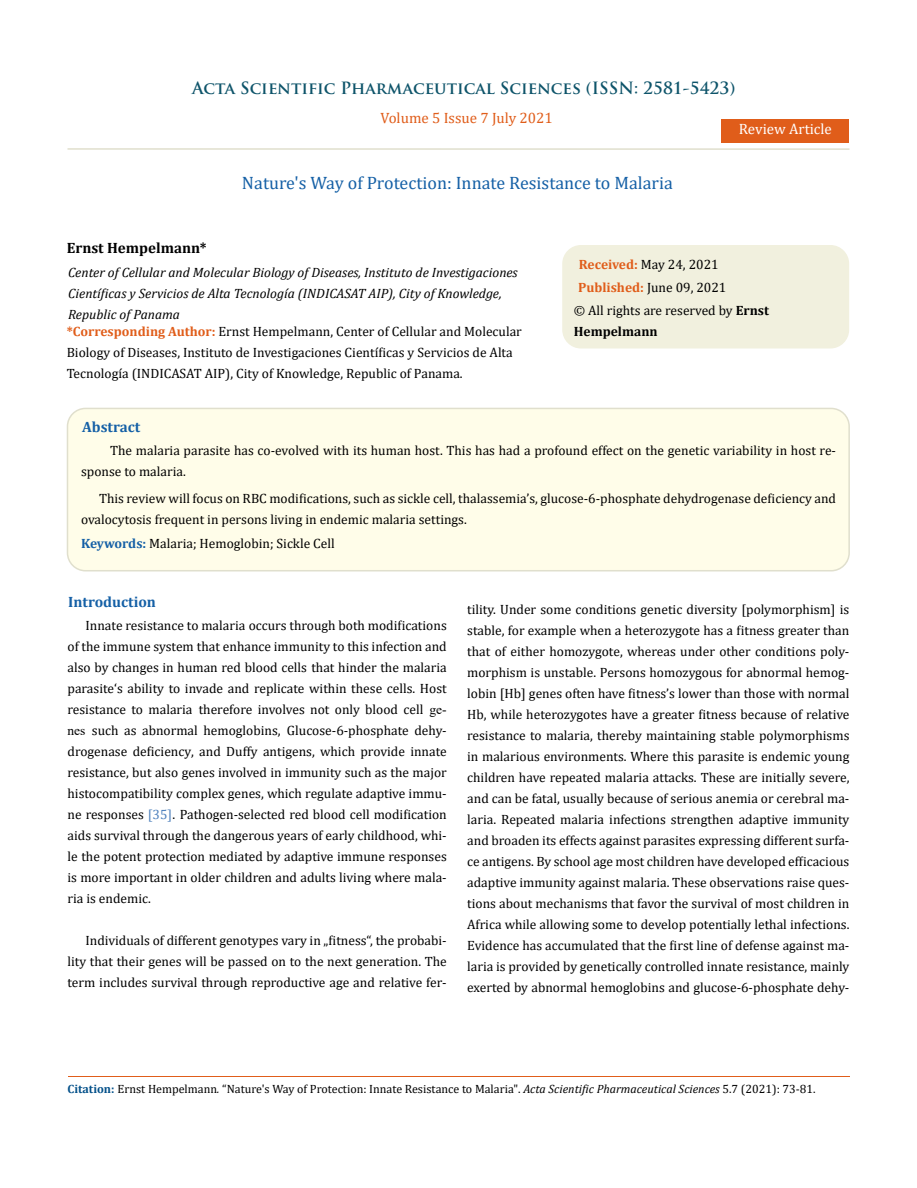
<style>
.page{position:relative;width:917px;height:1188px;background:#fff}
.page>*{position:absolute;margin:0;border:0;box-sizing:border-box;transform-origin:0 0}
.t1{font:18px "Cambria";color:#1560a6}
.t2{font:700 16.5px "Trajan Pro";color:#0e546a}
.t3{font:15px "Cambria";color:#e05d1a}
.t4{font:700 15px "Cambria";color:#1560a6}
.t5{font:700 15px "Cambria";color:#000}
.t6{font:15px "Cambria";color:#fff}
.t7{font:13.5px/21px "Cambria";color:#000}
.t8{font:italic 13.5px/21px "Cambria";color:#000}
.t9{font:700 13.5px "Cambria";color:#000}
.t10{font:12px "Cambria";color:#000}
.s1{font-weight:700;color:#e05d1a}
.s2{font-weight:700}
.s3{font-weight:700;color:#1560a6}
.s4{font-family:"Times New Roman"}
.s5{color:#4f81bd}
.s6{font-weight:700;color:#035089}
.s7{font-style:italic}
</style>
<div class="page">
<div style="left:721px;top:119px;width:128px;height:23px;background:#e05d1a"></div>
<div style="left:563px;top:246px;width:285px;height:102px;background:#f1f0de;border-radius:18px"></div>
<div style="left:562px;top:245px;width:287px;height:104px;border:2px solid #f1f0de;border-radius:18px"></div>
<div style="left:67px;top:408px;width:782px;height:163px;background:#fffde9;border-radius:18px"></div>
<div style="left:67px;top:408px;width:782px;height:163px;border:2px solid #e0dfcd;border-radius:18px"></div>
<hr style="left:68px;top:1076px;width:781px;height:1px;background:#e05d1a">
<hr style="left:67px;top:148px;width:782px;height:2px;background:#e0dfcd">
<p class="t2" style="left:192px;top:77px;width:545px">Acta Scientific Pharmaceutical Sciences (ISSN: 2581-5423)</p>
<p class="t3" style="left:380px;top:109px;width:174px">Volume 5 Issue 7 July 2021</p>
<p class="t6" style="left:739px;top:120px;width:94px">Review Article</p>
<h1 class="t1" style="left:242px;top:172px;width:432px">Nature's Way of Protection: Innate Resistance to Malaria</h1>
<p class="t5" style="left:67px;top:237px;width:141px">Ernst Hempelmann*</p>
<p class="t8" style="left:68px;top:261px;width:451px">Center of Cellular and Molecular Biology of Diseases, Instituto de Investigaciones<br>Científicas y Servicios de Alta Tecnología (INDICASAT AIP), City of Knowledge,<br>Republic of Panama</p>
<p class="t7" style="left:67px;top:321px;width:456px"><span class="s1">*Corresponding Author:</span> Ernst Hempelmann, Center of Cellular and Molecular<br>Biology of Diseases, Instituto de Investigaciones Científicas y Servicios de Alta<br>Tecnología (INDICASAT AIP), City of Knowledge, Republic of Panama.</p>
<p class="t4" style="left:82px;top:416px;width:60px">Abstract</p>
<p class="t7" style="left:579px;top:254px;width:141px"><span class="s1">Received:</span> May 24, 2021</p>
<p class="t7" style="left:578px;top:277px;width:150px"><span class="s1">Published:</span> June 09, 2021</p>
<p class="t7" style="left:573px;top:300px;width:197px">© All rights are reserved by <span class="s2">Ernst</span></p>
<p class="t9" style="left:573px;top:322px;width:85px">Hempelmann</p>
<p class="t7" style="left:81px;top:440px;width:756px;text-indent:29px">The malaria parasite has co-evolved with its human host. This has had a profound effect on the genetic variability in host re&shy;sponse to malaria.</p>
<p class="t7" style="left:81px;top:488px;width:756px;text-indent:18px">This review will focus on RBC modifications, such as sickle cell, thalassemia’s, glucose-6-phosphate dehydrogenase deficiency and ovalocytosis frequent in persons living in endemic malaria settings.</p>
<p class="t7" style="left:81px;top:533px;width:255px"><span class="s3">Keywords:</span> Malaria; Hemoglobin; Sickle Cell</p>
<p class="t4" style="left:68px;top:591px;width:89px">Introduction</p>
<p class="t7" style="left:67px;top:615px;width:381px;text-align:justify;text-indent:18px">Innate resistance to malaria occurs through both modifications of the immune system that enhance immunity to this infection and also by changes in human red blood cells that hinder the malaria parasite‘s ability to invade and replicate within these cells. Host resistance to malaria therefore involves not only blood cell <span class="s4">ge&shy;nes</span> such as abnormal hemoglobins, Glucose-6-phosphate dehy&shy;drogenase deficiency, and Duffy antigens, which provide innate resistance, but also genes involved in immunity such as the major histocompatibility complex genes, which regulate adaptive immu&shy;ne responses <span class="s5">[35]</span>. Pathogen-selected red blood cell modification aids survival through the dangerous years of early childhood, whi&shy;le the potent protection mediated by adaptive immune responses is more important in older children and adults living where mala&shy;ria is endemic.</p>
<p class="t7" style="left:67px;top:930px;width:381px;text-align:justify;text-indent:18px">Individuals of different genotypes vary in „fitness“, the probabi&shy;lity that their genes will be passed on to the next generation. The term includes survival through reproductive age and relative fer-</p>
<p class="t7" style="left:467px;top:599px;width:384px;text-align:justify">tility. Under some conditions genetic diversity [polymorphism] is stable, for example when a heterozygote has a fitness greater than that of either homozygote, whereas under other conditions poly&shy;morphism is unstable. Persons homozygous for abnormal hemog&shy;lobin [Hb] genes often have fitness’s lower than those with normal Hb, while heterozygotes have a greater fitness because of relative resistance to malaria, thereby maintaining stable polymorphisms in malarious environments. Where this parasite is endemic young children have repeated malaria attacks. These are initially severe, and can be fatal, usually because of serious anemia or cerebral ma&shy;laria. Repeated malaria infections strengthen adaptive immunity and broaden its effects against parasites expressing different surfa&shy;ce antigens. By school age most children have developed efficacious adaptive immunity against malaria. These observations raise ques&shy;tions about mechanisms that favor the survival of most children in Africa while allowing some to develop potentially lethal infections.<br>Evidence has accumulated that the first line of defense against ma&shy;laria is provided by genetically controlled innate resistance, mainly exerted by abnormal hemoglobins and glucose-6-phosphate dehy-</p>
<p class="t10" style="left:68px;top:1082px;width:749px"><span class="s6">Citation:</span> Ernst Hempelmann<span class="s7">.</span> “Nature's Way of Protection: Innate Resistance to Malaria". <span class="s7">Acta Scientific Pharmaceutical Sciences</span> 5.7 (2021): 73-81.</p>
</div>
